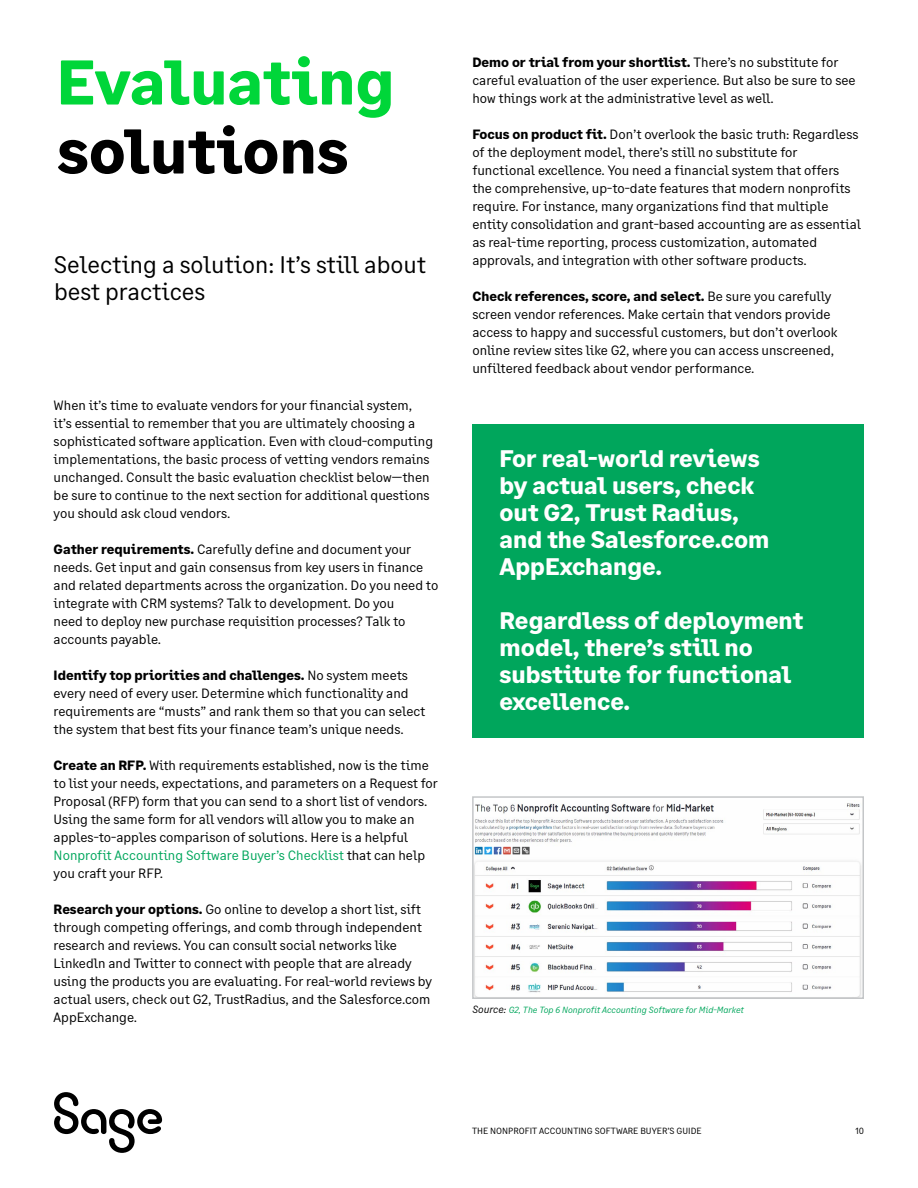
<style>
.page{position:relative;width:918px;height:1188px;background:#fff}
.page>*{position:absolute;margin:0;border:0;box-sizing:border-box;transform-origin:0 0}
.t1{font:700 63px "Sage Text";color:#00d639}
.t2{font:700 63px "Sage Text";color:#000}
.t3{font:700 24px/27px "Sage Text";color:#fff}
.t4{font:24px/27px "Sage Text";color:#000}
.t5{font:13.5px/18px "Sage Text";color:#000}
.t6{font:italic 9px "Sage Text";color:#00a65c}
.t7{font:9px "Sage Text";color:#000}
.s1{font-weight:700}
.s2{color:#00a65c}
.s3{font-size:10.5px;color:#000}
</style>
<div class="page">
<div style="left:472px;top:424px;width:392px;height:314px;background:#00a65c"></div>
<img style="left:475px;top:800px;width:386px;height:196px">
<div style="left:472px;top:796px;width:392px;height:203px;border:2px solid #c4c6c8"></div>
<svg style="left:54px;top:1092px;width:108px;height:61px"></svg>
<h1 class="t1" style="left:57px;top:43px;width:339px">Evaluating</h1>
<h1 class="t2" style="left:57px;top:112px;width:293px">solutions</h1>
<h2 class="t4" style="left:54px;top:252px;width:374px">Selecting a solution: It’s still about best practices</h2>
<p class="t5" style="left:54px;top:397px;width:381px">When it’s time to evaluate vendors for your financial system, it’s essential to remember that you are ultimately choosing a sophisticated software application. Even with cloud-computing implementations, the basic process of vetting vendors remains unchanged. Consult the basic evaluation checklist below—then be sure to continue to the next section for additional questions you should ask cloud vendors.</p>
<p class="t5" style="left:54px;top:541px;width:386px"><span class="s1">Gather requirements.</span> Carefully define and document your needs. Get input and gain consensus from key users in finance and related departments across the organization. Do you need to integrate with CRM systems? Talk to development. Do you<br>need to deploy new purchase requisition processes? Talk to accounts payable.</p>
<p class="t5" style="left:54px;top:667px;width:373px"><span class="s1">Identify top priorities and challenges.</span> No system meets every need of every user. Determine which functionality and requirements are “musts” and rank them so that you can select the system that best fits your finance team’s unique needs.</p>
<p class="t5" style="left:54px;top:757px;width:386px"><span class="s1">Create an RFP.</span> With requirements established, now is the time to list your needs, expectations, and parameters on a Request for Proposal (RFP) form that you can send to a short list of vendors.<br>Using the same form for all vendors will allow you to make an apples-to-apples comparison of solutions. Here is a helpful <span class="s2">Nonprofit Accounting Software Buyer’s Checklist</span> that can help you craft your RFP.</p>
<p class="t5" style="left:54px;top:901px;width:380px"><span class="s1">Research your options.</span> Go online to develop a short list, sift through competing offerings, and comb through independent research and reviews. You can consult social networks like Linkedln and Twitter to connect with people that are already using the products you are evaluating. For real-world reviews by actual users, check out G2, TrustRadius, and the Salesforce.com AppExchange.</p>
<p class="t5" style="left:472px;top:53px;width:385px"><span class="s1">Demo or trial from your shortlist.</span> There’s no substitute for careful evaluation of the user experience. But also be sure to see how things work at the administrative level as well.</p>
<p class="t5" style="left:472px;top:125px;width:390px"><span class="s1">Focus on product fit.</span> Don’t overlook the basic truth: Regardless of the deployment model, there’s still no substitute for functional excellence. You need a financial system that offers the comprehensive, up-to-date features that modern nonprofits require. For instance, many organizations find that multiple entity consolidation and grant-based accounting are as essential as real-time reporting, process customization, automated approvals, and integration with other software products.</p>
<p class="t5" style="left:472px;top:287px;width:367px"><span class="s1">Check references, score, and select.</span> Be sure you carefully screen vendor references. Make certain that vendors provide access to happy and successful customers, but don’t overlook online review sites like G2, where you can access unscreened, unfiltered feedback about vendor performance.</p>
<h2 class="t3" style="left:500px;top:446px;width:272px">For real-world reviews by actual users, check out G2, Trust Radius, and the Salesforce.com<br>AppExchange.</h2>
<h2 class="t3" style="left:500px;top:608px;width:305px">Regardless of deployment model, there’s still no substitute for functional excellence.</h2>
<p class="t6" style="left:472px;top:1004px;width:273px"><span class="s3">Source:</span> G2, The Top 6 Nonprofit Accounting Software for Mid-Market</p>
<p class="t7" style="left:472px;top:1125px;width:231px">THE NONPROFIT ACCOUNTING SOFTWARE BUYER’S GUIDE</p>
<p class="t7" style="left:855px;top:1125px;width:10px">10</p>
</div>
